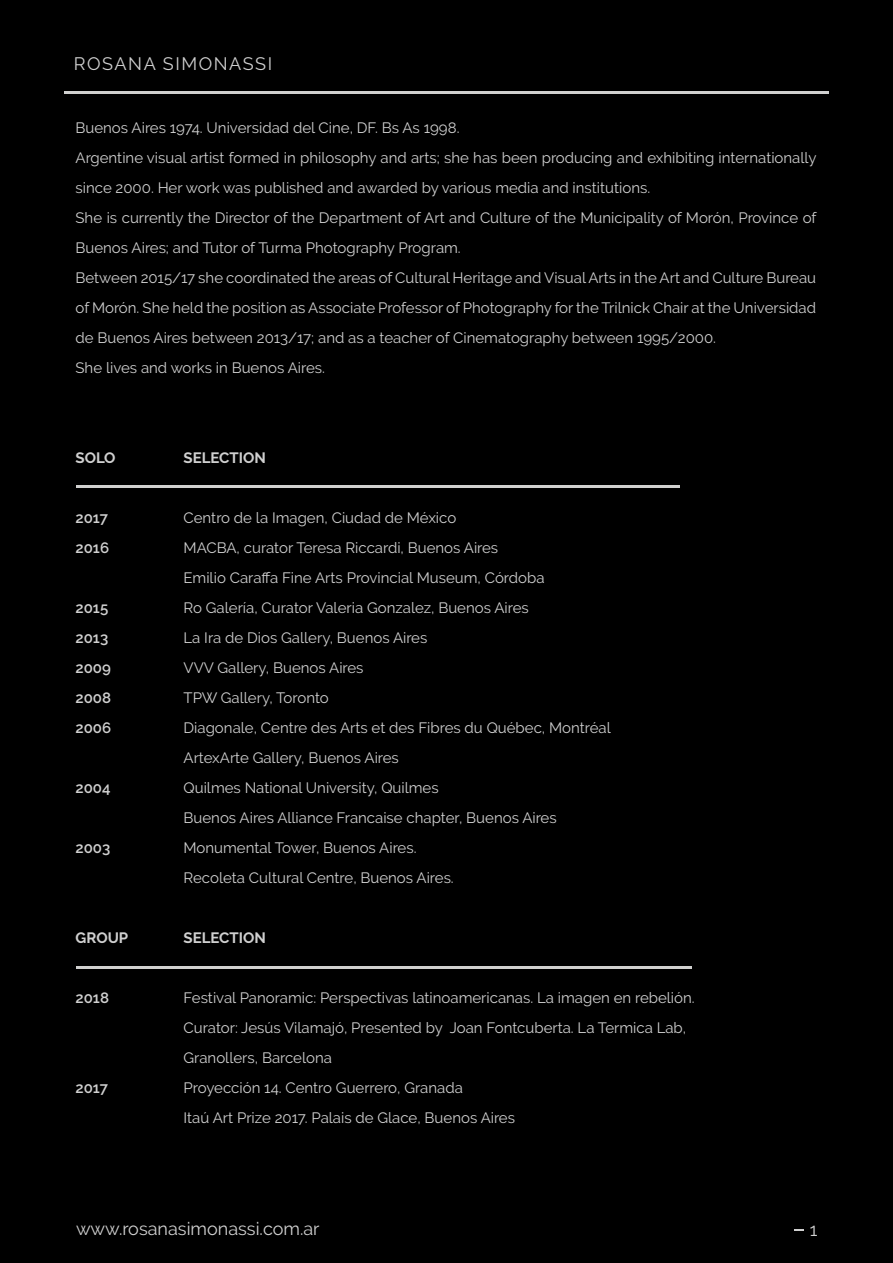
<style>
.page{position:relative;width:893px;height:1263px;background:#000}
.page>*{position:absolute;margin:0;border:0;box-sizing:border-box;transform-origin:0 0}
.t1{font:18px "Raleway";color:#d0d0d0}
.t2{font:18px "Raleway";letter-spacing:.085em;color:#d0d0d0}
.t3{font:15px/30px "Raleway";color:#d0d0d0}
.t4{font:600 15px "Raleway";color:#d0d0d0}
.t5{font:700 15px "Raleway";color:#d0d0d0}
</style>
<div class="page">
<hr style="left:64px;top:91px;width:764px;height:2px;background:#d0d0cf">
<hr style="left:76px;top:485px;width:604px;height:2px;background:#d0d0cf">
<hr style="left:76px;top:966px;width:616px;height:3px;background:#d0d0cf">
<p class="t2" style="left:74px;top:53px;width:200px">ROSANA SIMONASSI</p>
<p class="t3" style="left:76px;top:112px;width:742px">Buenos Aires 1974. Universidad del Cine, DF. Bs As 1998.<br>Argentine visual artist formed in philosophy and arts; she has been producing and exhibiting internationally since 2000. Her work was published and awarded by various media and institutions.<br>She is currently the Director of the Department of Art and Culture of the Municipality of Morón, Province of Buenos Aires; and Tutor of Turma Photography Program.<br>Between 2015/17 she coordinated the areas of Cultural Heritage and Visual Arts in the Art and Culture Bureau of Morón. She held the position as Associate Professor of Photography for the Trilnick Chair at the Universidad de Buenos Aires between 2013/17; and as a teacher of Cinematography between 1995/2000.<br>She lives and works in Buenos Aires.</p>
<p class="t5" style="left:76px;top:449px;width:41px">SOLO</p>
<p class="t5" style="left:184px;top:449px;width:84px">SELECTION</p>
<p class="t4" style="left:76px;top:509px;width:34px">2017</p>
<p class="t3" style="left:184px;top:502px;width:274px">Centro de la Imagen, Ciudad de México</p>
<p class="t4" style="left:76px;top:539px;width:35px">2016</p>
<p class="t3" style="left:184px;top:532px;width:362px">MACBA, curator Teresa Riccardi, Buenos Aires<br>Emilio Caraffa Fine Arts Provincial Museum, Córdoba</p>
<p class="t4" style="left:76px;top:599px;width:34px">2015</p>
<p class="t3" style="left:184px;top:592px;width:347px">Ro Galería, Curator Valeria Gonzalez, Buenos Aires</p>
<p class="t4" style="left:76px;top:629px;width:34px">2013</p>
<p class="t3" style="left:184px;top:622px;width:245px">La Ira de Dios Gallery, Buenos Aires</p>
<p class="t4" style="left:76px;top:659px;width:37px">2009</p>
<p class="t3" style="left:184px;top:652px;width:182px">VVV Gallery, Buenos Aires</p>
<p class="t4" style="left:76px;top:689px;width:37px">2008</p>
<p class="t3" style="left:184px;top:682px;width:147px">TPW Gallery, Toronto</p>
<p class="t4" style="left:76px;top:719px;width:37px">2006</p>
<p class="t3" style="left:184px;top:712px;width:429px">Diagonale, Centre des Arts et des Fibres du Québec, Montréal<br>ArtexArte Gallery, Buenos Aires</p>
<p class="t4" style="left:76px;top:779px;width:37px">2004</p>
<p class="t3" style="left:184px;top:772px;width:375px">Quilmes National University, Quilmes<br>Buenos Aires Alliance Francaise chapter, Buenos Aires</p>
<p class="t4" style="left:76px;top:839px;width:36px">2003</p>
<p class="t3" style="left:184px;top:832px;width:272px">Monumental Tower, Buenos Aires.<br>Recoleta Cultural Centre, Buenos Aires.</p>
<p class="t5" style="left:76px;top:929px;width:54px">GROUP</p>
<p class="t5" style="left:184px;top:929px;width:84px">SELECTION</p>
<p class="t4" style="left:76px;top:989px;width:35px">2018</p>
<p class="t3" style="left:184px;top:982px;width:513px">Festival Panoramic: Perspectivas latinoamericanas. La imagen en rebelión.<br>Curator: Jesús Vilamajó, Presented by Joan Fontcuberta. La Termica Lab,<br>Granollers, Barcelona</p>
<p class="t4" style="left:76px;top:1079px;width:34px">2017</p>
<p class="t3" style="left:184px;top:1072px;width:333px">Proyección 14. Centro Guerrero, Granada<br>Itaú Art Prize 2017. Palais de Glace, Buenos Aires</p>
<p class="t1" style="left:76px;top:1218px;width:245px">www.rosanasimonassi.com.ar</p>
<p class="t1" style="left:810px;top:1219px;width:9px">1</p>
</div>
